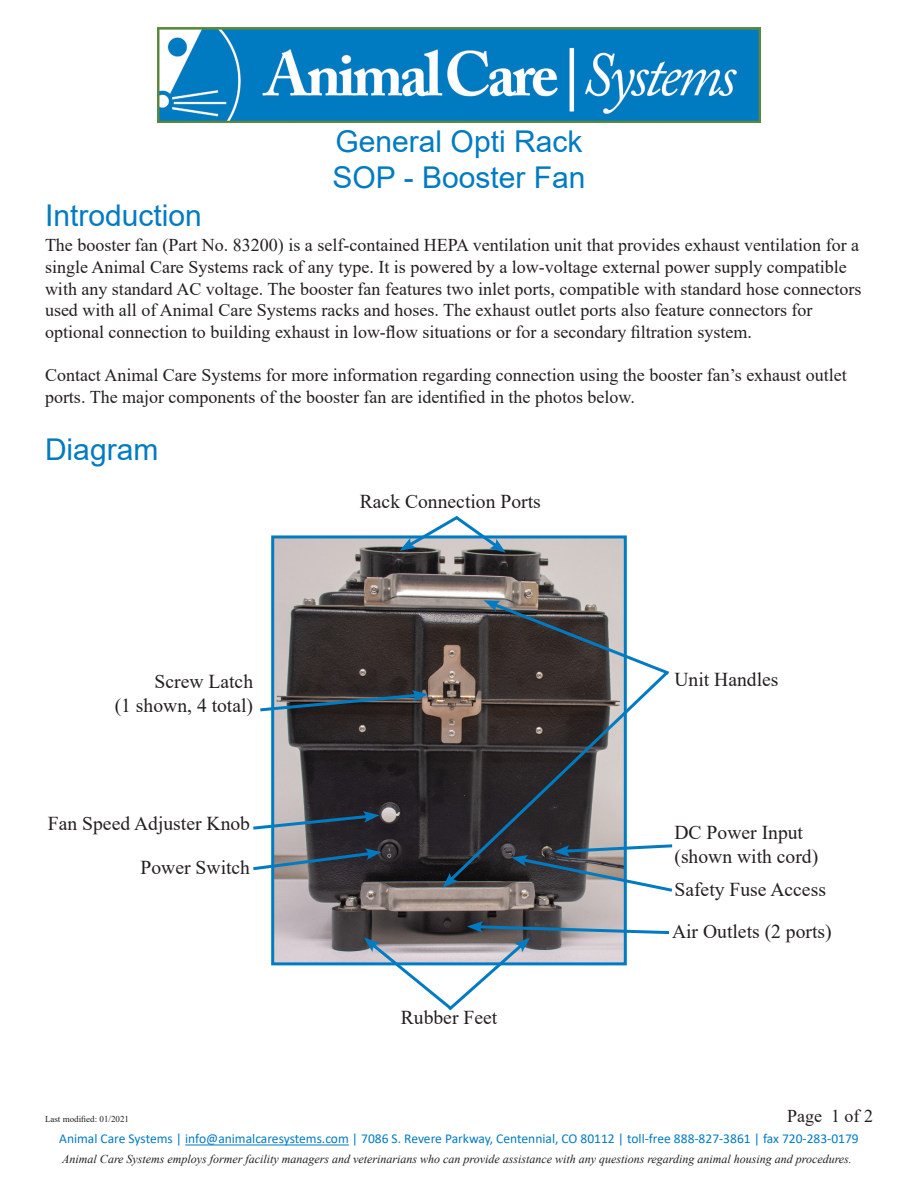
<style>
.page{position:relative;width:918px;height:1188px;background:#fff}
.page>*{position:absolute;margin:0;border:0;box-sizing:border-box;transform-origin:0 0}
.t1{font:30px "Arial";color:#007bc2}
.t2{font:19.65px "Times New Roman";color:#231f20}
.t3{font:18px/21.6px "Times New Roman";color:#231f20}
.t4{font:13.5px "Calibri";color:#007bc2}
.t5{font:italic 12px "Times New Roman";color:#231f20}
.t6{font:9px "Times New Roman";color:#231f20}
</style>
<div class="page">
<img style="left:275px;top:539px;width:348px;height:422px">
<div style="left:271px;top:535px;width:356px;height:430px;border:3px solid #007bc2"></div>
<hr style="left:185px;top:1145px;width:164px;height:1px;background:#007bc2">
<img style="left:157px;top:27px;width:604px;height:95px">
<svg style="left:260px;top:690px;width:168px;height:23px;background:#445159"></svg>
<svg style="left:484px;top:600px;width:178px;height:69px"></svg>
<svg style="left:446px;top:669px;width:223px;height:216px"></svg>
<svg style="left:442px;top:872px;width:16px;height:16px"></svg>
<svg style="left:511px;top:843px;width:162px;height:51px"></svg>
<svg style="left:253px;top:811px;width:126px;height:20px;background:#5b6e7d"></svg>
<svg style="left:253px;top:848px;width:129px;height:24px;background:#5d6b77"></svg>
<svg style="left:400px;top:516px;width:106px;height:37px"></svg>
<svg style="left:364px;top:921px;width:306px;height:90px"></svg>
<p class="t1" style="left:45px;top:195px;width:158px">Introduction</p>
<p class="t1" style="left:336px;top:121px;width:248px">General Opti Rack</p>
<p class="t1" style="left:333px;top:157px;width:254px">SOP - Booster Fan</p>
<p class="t3" style="left:45px;top:234px;width:818px">The booster fan (Part No. 83200) is a self-contained HEPA ventilation unit that provides exhaust ventilation for a single Animal Care Systems rack of any type. It is powered by a low-voltage external power supply compatible with any standard AC voltage. The booster fan features two inlet ports, compatible with standard hose connectors used with all of Animal Care Systems racks and hoses. The exhaust outlet ports also feature connectors for optional connection to building exhaust in low-flow situations or for a secondary filtration system.</p>
<p class="t3" style="left:45px;top:364px;width:803px">Contact Animal Care Systems for more information regarding connection using the booster fan’s exhaust outlet ports. The major components of the booster fan are identified in the photos below.</p>
<p class="t1" style="left:45px;top:428px;width:115px">Diagram</p>
<p class="t2" style="left:155px;top:668px;width:100px">Screw Latch</p>
<p class="t2" style="left:115px;top:691px;width:140px">(1 shown, 4 total)</p>
<p class="t2" style="left:48px;top:809px;width:204px">Fan Speed Adjuster Knob</p>
<p class="t2" style="left:141px;top:853px;width:111px">Power Switch</p>
<p class="t6" style="left:45px;top:1113px;width:86px">Last modified: 01/2021</p>
<p class="t2" style="left:360px;top:488px;width:182px">Rack Connection Ports</p>
<p class="t2" style="left:401px;top:1004px;width:98px">Rubber Feet</p>
<p class="t2" style="left:674px;top:665px;width:106px">Unit Handles</p>
<p class="t2" style="left:674px;top:819px;width:130px">DC Power Input</p>
<p class="t2" style="left:674px;top:842px;width:145px">(shown with cord)</p>
<p class="t2" style="left:674px;top:876px;width:153px">Safety Fuse Access</p>
<p class="t2" style="left:672px;top:917px;width:161px">Air Outlets (2 ports)</p>
<p class="t3" style="left:787px;top:1105px;width:87px">Page 1 of 2</p>
<p class="t4" style="left:59px;top:1130px;width:801px">Animal Care Systems | info@animalcaresystems.com | 7086 S. Revere Parkway, Centennial, CO 80112 | toll-free 888-827-3861 | fax 720-283-0179</p>
<p class="t5" style="left:62px;top:1151px;width:791px">Animal Care Systems employs former facility managers and veterinarians who can provide assistance with any questions regarding animal housing and procedures.</p>
</div>
